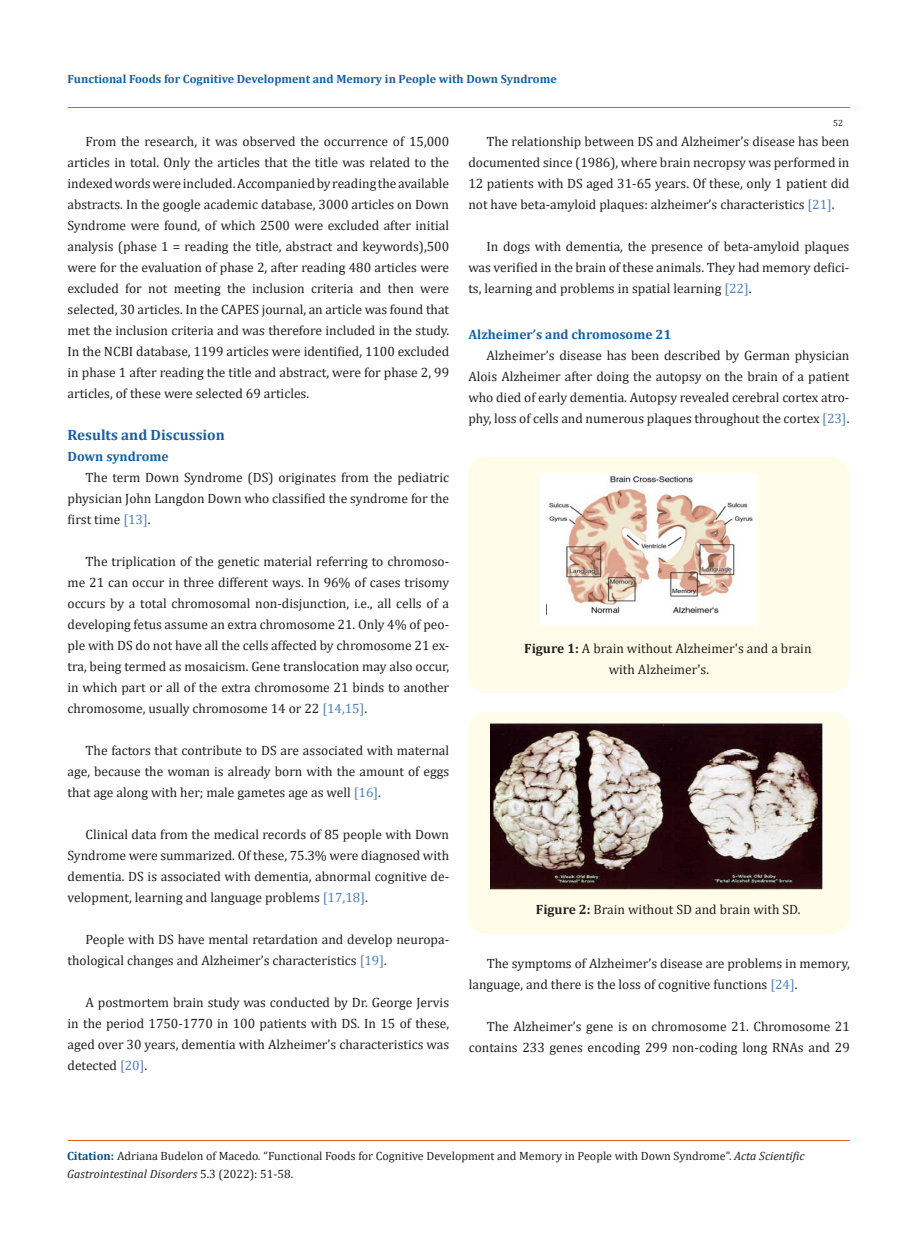
<style>
.page{position:relative;width:917px;height:1242px;background:#fff}
.page>*{position:absolute;margin:0;border:0;box-sizing:border-box;transform-origin:0 0}
.t1{font:700 15px "Cambria";color:#1560a6}
.Texto{font:13.5px/21px "Cambria";color:#231f20;text-align:justify}
.Annotation_text{font:13.5px/21px "Cambria";color:#231f20;text-align:justify}
.t2{font:700 13.5px "Cambria";color:#1560a6}
.t3{font:12px/18px "Cambria";color:#231f20}
.t4{font:700 12px "Cambria";color:#1560a6}
.t5{font:9px "Cambria";color:#231f20}
.s1{color:#4f81bd}
.s2{font-weight:700}
.s3{font-weight:700;color:#035089}
.s4{font-style:italic}
</style>
<div class="page">
<div style="left:468px;top:457px;width:381px;height:236px;background:#fffde9;border-radius:18px"></div>
<img style="left:540px;top:473px;width:217px;height:153px">
<div style="left:468px;top:712px;width:381px;height:222px;background:#fffde9;border-radius:18px"></div>
<img style="left:490px;top:724px;width:333px;height:166px">
<hr style="left:68px;top:108px;width:781px;height:1px;background:#e05d1a">
<hr style="left:68px;top:1141px;width:781px;height:1px;background:#e05d1a">
<p class="t4" style="left:68px;top:70px;width:491px">Functional Foods for Cognitive Development and Memory in People with Down Syndrome</p>
<p class="t5" style="left:833px;top:118px;width:11px">52</p>
<p class="Texto" style="left:68px;top:131px;width:383px;text-indent:18px">From the research, it was observed the occurrence of 15,000 articles in total. Only the articles that the title was related to the indexed words were included. Accompanied by reading the available abstracts. In the google academic database, 3000 articles on Down Syndrome were found, of which 2500 were excluded after initial analysis (phase 1 = reading the title, abstract and keywords),500 were for the evaluation of phase 2, after reading 480 articles were excluded for not meeting the inclusion criteria and then were selected, 30 articles. In the CAPES journal, an article was found that met the inclusion criteria and was therefore included in the study.<br>In the NCBI database, 1199 articles were identified, 1100 excluded in phase 1 after reading the title and abstract, were for phase 2, 99 articles, of these were selected 69 articles.</p>
<p class="t1" style="left:68px;top:424px;width:159px">Results and Discussion</p>
<p class="t2" style="left:68px;top:447px;width:103px">Down syndrome</p>
<p class="Annotation_text" style="left:68px;top:467px;width:383px;text-indent:18px">The term Down Syndrome (DS) originates from the pediatric physician John Langdon Down who classified the syndrome for the first time <span class="s1">[13]</span>.</p>
<p class="Texto" style="left:68px;top:551px;width:383px;text-indent:18px">The triplication of the genetic material referring to chromoso&shy;me 21 can occur in three different ways. In 96% of cases trisomy occurs by a total chromosomal non-disjunction, i.e., all cells of a developing fetus assume an extra chromosome 21. Only 4% of peo&shy;ple with DS do not have all the cells affected by chromosome 21 ex&shy;tra, being termed as mosaicism. Gene translocation may also occur, in which part or all of the extra chromosome 21 binds to another chromosome, usually chromosome 14 or 22 <span class="s1">[14,15]</span>.</p>
<p class="Texto" style="left:68px;top:740px;width:383px;text-indent:18px">The factors that contribute to DS are associated with maternal age, because the woman is already born with the amount of eggs that age along with her; male gametes age as well <span class="s1">[16]</span>.</p>
<p class="Texto" style="left:68px;top:824px;width:383px;text-indent:18px">Clinical data from the medical records of 85 people with Down Syndrome were summarized. Of these, 75.3% were diagnosed with dementia. DS is associated with dementia, abnormal cognitive de&shy;velopment, learning and language problems <span class="s1">[17,18]</span>.</p>
<p class="Texto" style="left:68px;top:929px;width:383px;text-indent:18px">People with DS have mental retardation and develop neuropa&shy;thological changes and Alzheimer’s characteristics <span class="s1">[19]</span>.</p>
<p class="Texto" style="left:68px;top:992px;width:383px;text-indent:18px">A postmortem brain study was conducted by Dr. George Jervis in the period 1750-1770 in 100 patients with DS. In 15 of these, aged over 30 years, dementia with Alzheimer’s characteristics was detected <span class="s1">[20]</span>.</p>
<p class="Texto" style="left:468px;top:131px;width:382px;text-indent:18px">The relationship between DS and Alzheimer’s disease has been documented since (1986), where brain necropsy was performed in 12 patients with DS aged 31-65 years. Of these, only 1 patient did not have beta-amyloid plaques: alzheimer’s characteristics <span class="s1">[21]</span>.</p>
<p class="Texto" style="left:468px;top:236px;width:382px;text-indent:18px">In dogs with dementia, the presence of beta-amyloid plaques was verified in the brain of these animals. They had memory defici&shy;ts, learning and problems in spatial learning <span class="s1">[22]</span>.</p>
<p class="t2" style="left:468px;top:325px;width:204px">Alzheimer’s and chromosome 21</p>
<p class="Annotation_text" style="left:468px;top:345px;width:382px;text-indent:18px">Alzheimer’s disease has been described by German physician Alois Alzheimer after doing the autopsy on the brain of a patient who died of early dementia. Autopsy revealed cerebral cortex atro&shy;phy, loss of cells and numerous plaques throughout the cortex <span class="s1">[23]</span>.</p>
<p class="Texto" style="left:608px;top:637px;width:204px;text-indent:-84px"><span class="s2">Figure 1:</span> A brain without Alzheimer's and a brain with Alzheimer's.</p>
<p class="Texto" style="left:536px;top:898px;width:266px"><span class="s2">Figure 2:</span> Brain without SD and brain with SD.</p>
<p class="Texto" style="left:469px;top:953px;width:382px;text-indent:18px">The symptoms of Alzheimer’s disease are problems in memory, language, and there is the loss of cognitive functions <span class="s1">[24]</span>.</p>
<p class="Texto" style="left:469px;top:1016px;width:382px;text-align:right">The Alzheimer’s gene is on chromosome 21. Chromosome 21 contains 233 genes encoding 299 non-coding long RNAs and 29</p>
<p class="t3" style="left:67px;top:1147px;width:739px"><span class="s3">Citation:</span> Adriana Budelon of Macedo<span class="s4">.</span> “Functional Foods for Cognitive Development and Memory in People with Down Syndrome”. <span class="s4">Acta Scientific<br>Gastrointestinal Disorders</span> 5.3 (2022): 51-58.</p>
</div>
